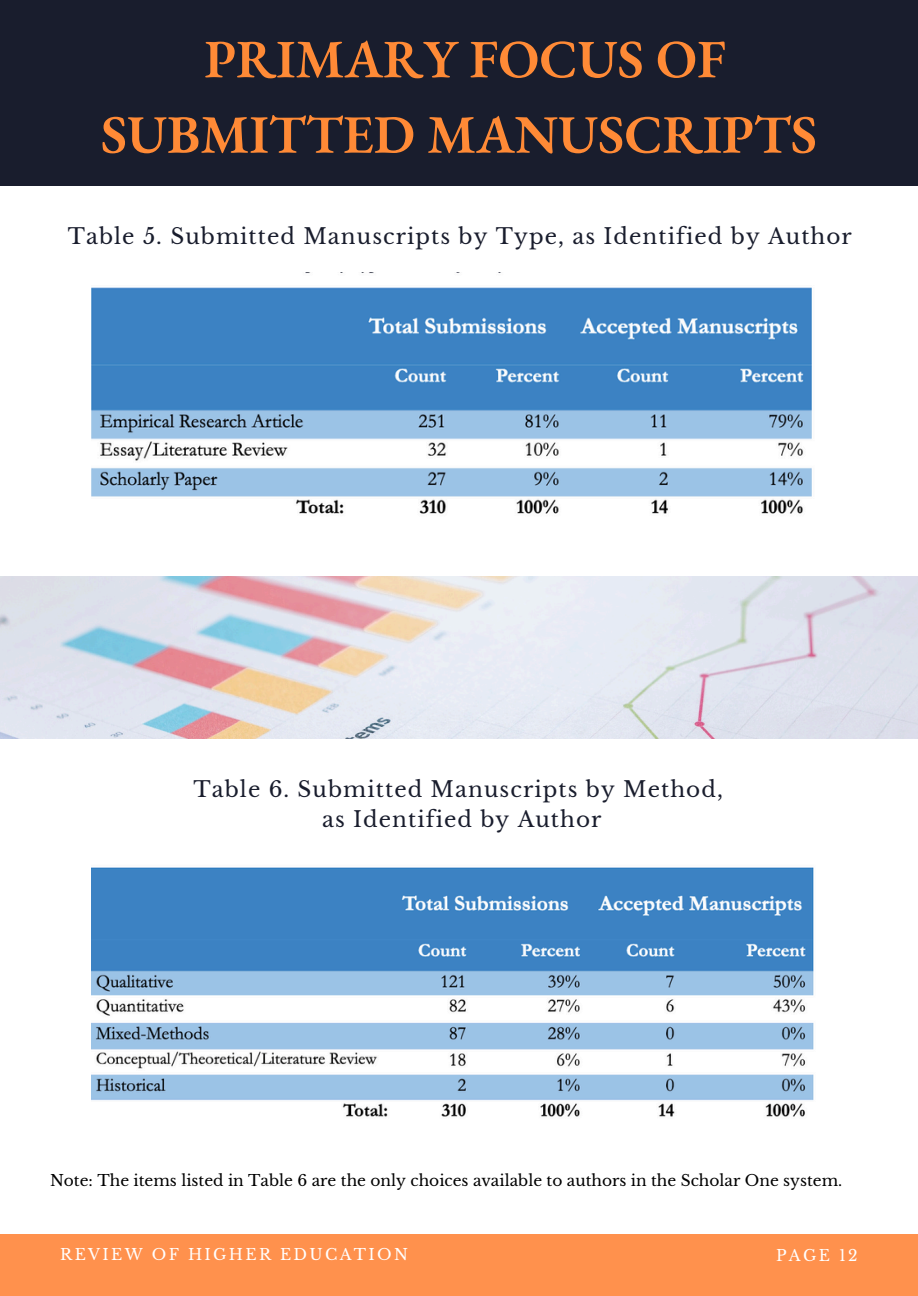
<style>
.page{position:relative;width:918px;height:1296px;background:#fff}
.page>*{position:absolute;margin:0;border:0;box-sizing:border-box;transform-origin:0 0}
.t1{font:600 54px/75.3px "EB Garamond";color:#ff8a36;text-align:center}
.t2{font:21.6px "Libre Baskerville";letter-spacing:.05em;color:#191d2d}
.t3{font:15.45px "Libre Baskerville";color:#000}
.t4{font:15.45px "Libre Baskerville";letter-spacing:.15em;color:#fff}
</style>
<div class="page">
<div style="left:0;top:1234px;width:918px;height:62px;background:#ff914d"></div>
<div style="left:0;top:0;width:918px;height:185px;background:#191d2d"></div>
<img style="left:0;top:577px;width:918px;height:162px">
<img style="left:92px;top:272px;width:720px;height:242px">
<img style="left:92px;top:867px;width:722px;height:250px">
<p class="t1" style="left:101px;top:20px;width:718px">PRIMARY FOCUS OF<br>SUBMITTED MANUSCRIPTS</p>
<p class="t2" style="left:68px;top:223px;width:786px">Table 5. Submitted Manuscripts by Type, as Identified by Author</p>
<p class="t2" style="left:193px;top:776px;width:531px">Table 6. Submitted Manuscripts by Method,</p>
<p class="t2" style="left:322px;top:806px;width:281px">as Identified by Author</p>
<p class="t3" style="left:50px;top:1171px;width:794px">Note: The items listed in Table 6 are the only choices available to authors in the Scholar One system.</p>
<p class="t4" style="left:60px;top:1245px;width:349px">REVIEW OF HIGHER EDUCATION</p>
<h2 class="t4" style="left:776px;top:1246px;width:83px">PAGE 12</h2>
</div>
